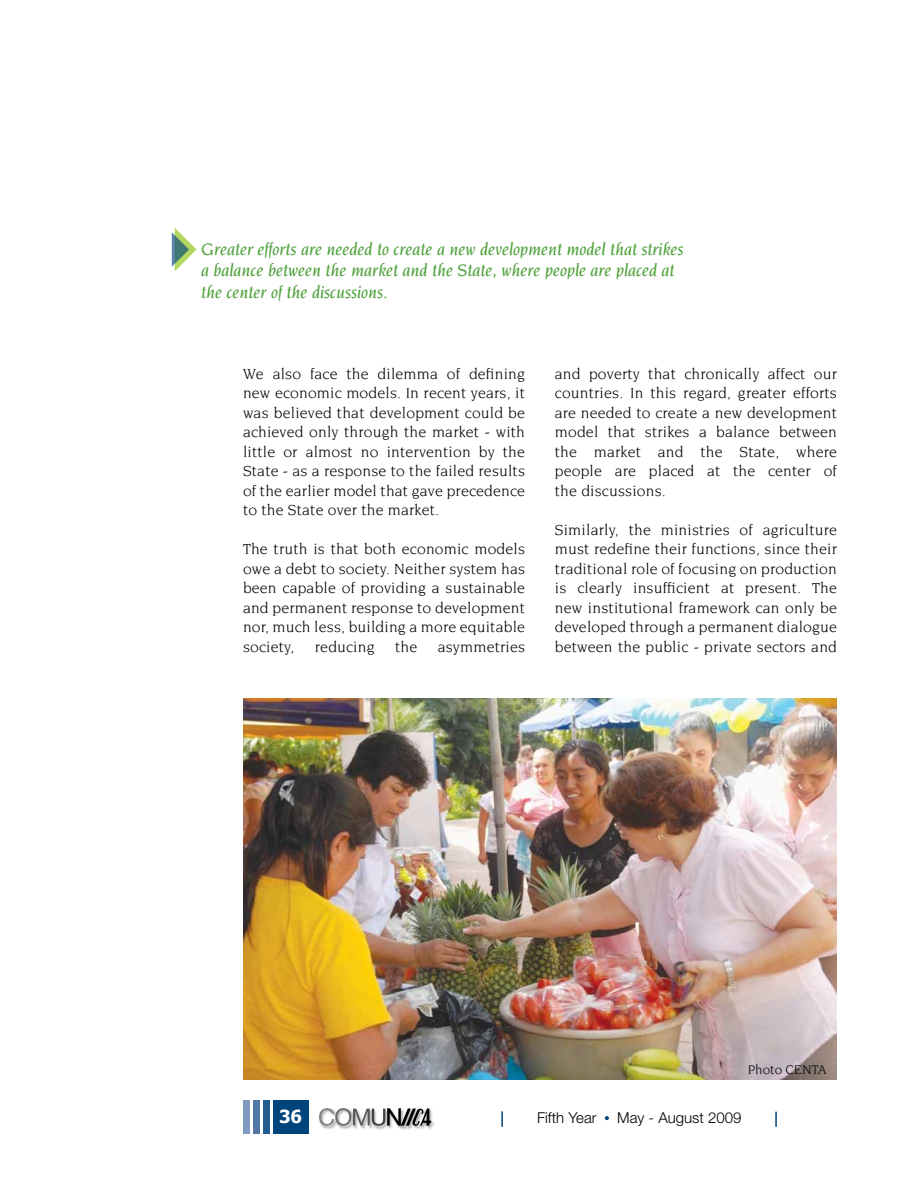
<style>
.page{position:relative;width:918px;height:1188px;background:#fff}
.page>*{position:absolute;margin:0;border:0;box-sizing:border-box;transform-origin:0 0}
.t1{font:italic 500 18px/21.6px "Novarese";color:#50a23d}
.t2{font:700 18px "Tahoma";color:#fff}
.t3{font:15.75px/19.5px "Novarese";letter-spacing:.01em;color:#000;text-align:justify}
.t4{font:300 15px "Helvetica Neue";color:#000}
.t5{font:13.5px "Novarese";color:#000}
</style>
<div class="page">
<img style="left:321px;top:1126px;width:13px;height:3px">
<img style="left:334px;top:1126px;width:17px;height:4px">
<img style="left:351px;top:1126px;width:20px;height:3px">
<img style="left:371px;top:1126px;width:15px;height:4px">
<img style="left:386px;top:1110px;width:48px;height:20px">
<img style="left:400px;top:1126px;width:11px;height:4px">
<img style="left:411px;top:1126px;width:17px;height:4px">
<svg style="left:319px;top:1108px;width:112px;height:18px"></svg>
<div style="left:273px;top:1100px;width:36px;height:34px;background:#00447c"></div>
<div style="left:263px;top:1100px;width:7px;height:34px;background:#225c90"></div>
<div style="left:253px;top:1100px;width:7px;height:34px;background:#5478a6"></div>
<div style="left:243px;top:1100px;width:7px;height:34px;background:#839ac0"></div>
<svg style="left:605px;top:1116px;width:4px;height:4px"></svg>
<svg style="left:501px;top:1111px;width:2px;height:16px"></svg>
<svg style="left:775px;top:1112px;width:2px;height:15px"></svg>
<svg style="left:172px;top:228px;width:25px;height:43px"></svg>
<img style="left:243px;top:699px;width:594px;height:381px">
<p class="t1" style="left:201px;top:238px;width:484px">Greater efforts are needed to create a new development model that strikes a balance between the market and the State, where people are placed at the center of the discussions.</p>
<p class="t3" style="left:243px;top:364px;width:284px">We also face the dilemma of defining new economic models. In recent years, it was believed that development could be achieved only through the market - with little or almost no intervention by the State - as a response to the failed results of the earlier model that gave precedence to the State over the market.</p>
<p class="t3" style="left:243px;top:539px;width:284px">The truth is that both economic models owe a debt to society. Neither system has been capable of providing a sustainable and permanent response to development nor, much less, building a more equitable society,</p>
<p class="t3" style="left:315px;top:636px;width:61px">reducing</p>
<p class="t3" style="left:395px;top:636px;width:24px">the</p>
<p class="t3" style="left:438px;top:636px;width:89px">asymmetries</p>
<p class="t3" style="left:555px;top:363px;width:284px">and poverty that chronically affect our countries. In this regard, greater efforts are needed to create a new development model that strikes a balance between the market and the State, where people are placed at the center of the discussions.</p>
<p class="t3" style="left:555px;top:519px;width:284px">Similarly, the ministries of agriculture must redefine their functions, since their traditional role of focusing on production is clearly insufficient at present. The new institutional framework can only be developed through a permanent dialogue between the public - private sectors and</p>
<p class="t5" style="left:748px;top:1062px;width:80px">Photo CENTA</p>
<p class="t2" style="left:279px;top:1105px;width:24px">36</p>
<p class="t4" style="left:537px;top:1109px;width:61px">Fifth Year</p>
<p class="t4" style="left:617px;top:1109px;width:126px">May - August 2009</p>
</div>
